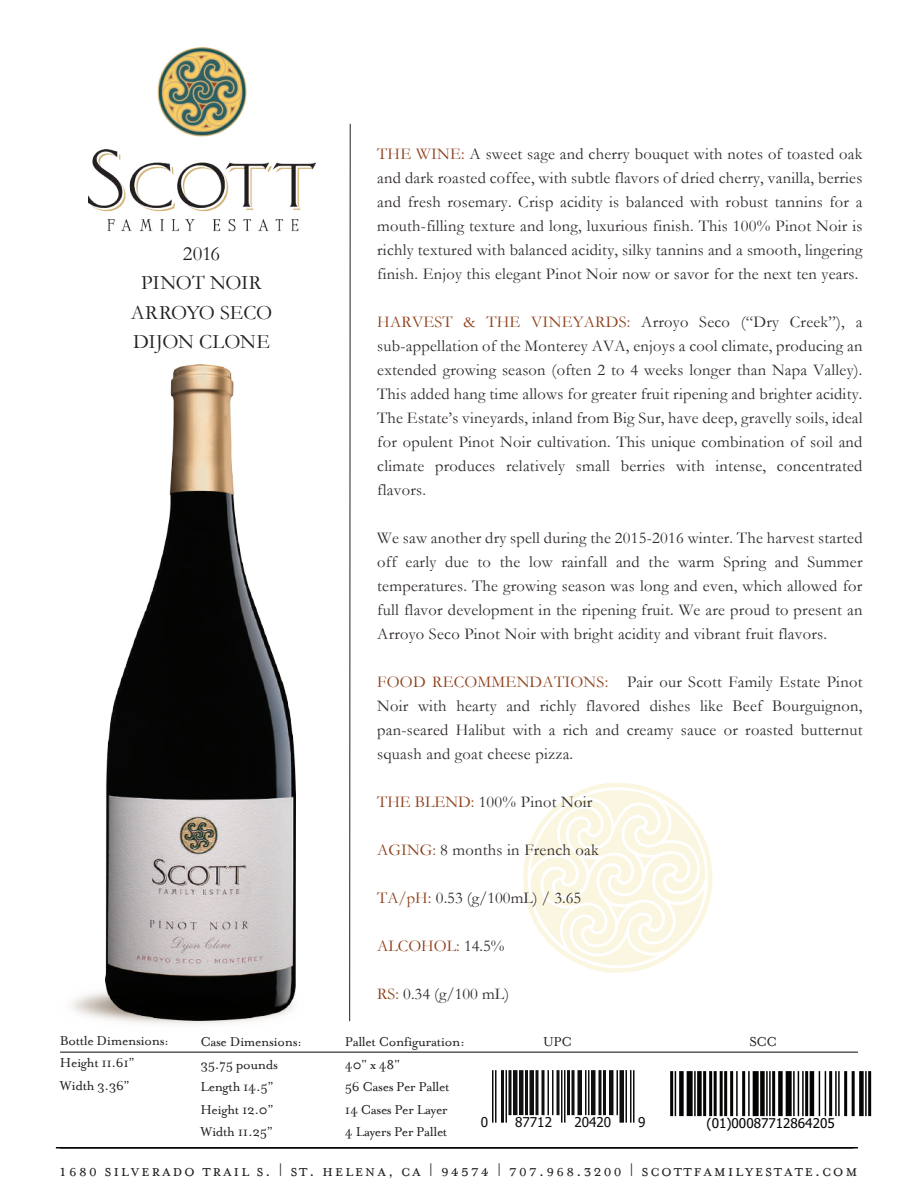
<style>
.page{position:relative;width:918px;height:1188px;background:#fff}
.page>*{position:absolute;margin:0;border:0;box-sizing:border-box;transform-origin:0 0}
.t1{font:20.55px/29.4px "Garamond";letter-spacing:-.01em;color:#231f20;text-align:center}
.t2{font:18px "Mrs Eaves Small Caps";letter-spacing:.09em;color:#231f20}
.t3{font:16.5px/24px "Garamond";letter-spacing:.015em;color:#2d282c;text-align:justify}
.t4{font:16.5px "Garamond";color:#8f401a}
.t5{font:15px/22.5px "Mrs Eaves Roman";letter-spacing:-.025em;color:#231f20}
.t6{font:13.5px "Tahoma";color:#040503}
.t7{font:13.5px "Tahoma";color:#101012}
.s1{color:#8f401a}
.s2{color:#2d282c}
.s3{font-family:"Mrs Eaves Roman"}
</style>
<div class="page">
<svg style="left:523px;top:782px;width:189px;height:191px"></svg>
<svg style="left:349px;top:123px;width:2px;height:810px;background:#908e8e"></svg>
<hr style="left:56px;top:1147px;width:798px;height:2px;background:#040503">
<img style="left:106px;top:364px;width:189px;height:569px">
<img style="left:88px;top:47px;width:227px;height:185px">
<hr style="left:60px;top:1052px;width:798px;height:1px;background:#040503">
<hr style="left:60px;top:1147px;width:798px;height:2px;background:#040503">
<hr style="left:495px;top:1070px;width:1px;height:53px;background:#101012">
<hr style="left:492px;top:1070px;width:2px;height:53px;background:#101012">
<hr style="left:501px;top:1070px;width:3px;height:53px;background:#101012">
<hr style="left:506px;top:1070px;width:1px;height:53px;background:#101012">
<svg style="left:508px;top:1070px;width:4px;height:45px"></svg>
<div style="left:519px;top:1070px;width:5px;height:45px;background:#101012"></div>
<div style="left:513px;top:1070px;width:5px;height:45px;background:#101012"></div>
<hr style="left:525px;top:1070px;width:3px;height:45px;background:#101012">
<hr style="left:530px;top:1070px;width:4px;height:45px;background:#101012">
<hr style="left:542px;top:1070px;width:2px;height:45px;background:#101012">
<hr style="left:536px;top:1070px;width:2px;height:45px;background:#101012">
<hr style="left:552px;top:1070px;width:2px;height:45px;background:#101012">
<hr style="left:548px;top:1070px;width:1px;height:45px;background:#101012">
<svg style="left:556px;top:1070px;width:4px;height:45px"></svg>
<hr style="left:564px;top:1070px;width:2px;height:53px;background:#101012">
<hr style="left:561px;top:1070px;width:1px;height:53px;background:#101012">
<hr style="left:572px;top:1070px;width:2px;height:45px;background:#101012">
<hr style="left:567px;top:1070px;width:3px;height:45px;background:#101012">
<hr style="left:578px;top:1070px;width:4px;height:45px;background:#101012">
<hr style="left:588px;top:1070px;width:2px;height:45px;background:#101012">
<hr style="left:585px;top:1070px;width:1px;height:45px;background:#101012">
<div style="left:591px;top:1070px;width:5px;height:45px;background:#101012"></div>
<hr style="left:603px;top:1070px;width:3px;height:45px;background:#101012">
<svg style="left:598px;top:1070px;width:4px;height:45px"></svg>
<div style="left:609px;top:1070px;width:5px;height:45px;background:#101012"></div>
<hr style="left:616px;top:1070px;width:2px;height:45px;background:#101012">
<hr style="left:620px;top:1070px;width:4px;height:53px;background:#101012">
<hr style="left:633px;top:1070px;width:1px;height:53px;background:#101012">
<hr style="left:630px;top:1070px;width:2px;height:53px;background:#101012">
<hr style="left:626px;top:1070px;width:1px;height:53px;background:#101012">
<img style="left:60px;top:933px;width:291px;height:120px">
<svg style="left:670px;top:1071px;width:202px;height:46px"></svg>
<hr style="left:670px;top:1071px;width:3px;height:45px;background:#040503">
<hr style="left:675px;top:1071px;width:1px;height:45px;background:#040503">
<div style="left:679px;top:1071px;width:5px;height:45px;background:#040503"></div>
<div style="left:687px;top:1071px;width:6px;height:45px;background:#040503"></div>
<hr style="left:694px;top:1071px;width:2px;height:45px;background:#040503">
<div style="left:697px;top:1071px;width:5px;height:45px;background:#040503"></div>
<hr style="left:703px;top:1071px;width:3px;height:45px;background:#040503">
<hr style="left:709px;top:1071px;width:3px;height:45px;background:#040503">
<hr style="left:714px;top:1071px;width:3px;height:45px;background:#040503">
<hr style="left:720px;top:1071px;width:3px;height:45px;background:#040503">
<hr style="left:724px;top:1071px;width:3px;height:45px;background:#040503">
<hr style="left:730px;top:1071px;width:3px;height:45px;background:#040503">
<hr style="left:736px;top:1071px;width:2px;height:45px;background:#040503">
<hr style="left:742px;top:1071px;width:3px;height:45px;background:#040503">
<hr style="left:748px;top:1071px;width:2px;height:45px;background:#040503">
<div style="left:753px;top:1071px;width:6px;height:45px;background:#040503"></div>
<div style="left:760px;top:1071px;width:5px;height:45px;background:#040503"></div>
<hr style="left:766px;top:1071px;width:2px;height:45px;background:#040503">
<hr style="left:769px;top:1071px;width:2px;height:45px;background:#040503">
<hr style="left:772px;top:1071px;width:3px;height:45px;background:#040503">
<div style="left:778px;top:1071px;width:5px;height:45px;background:#040503"></div>
<div style="left:786px;top:1071px;width:6px;height:45px;background:#040503"></div>
<hr style="left:793px;top:1071px;width:2px;height:45px;background:#040503">
<hr style="left:798px;top:1071px;width:1px;height:45px;background:#040503">
<hr style="left:802px;top:1071px;width:2px;height:45px;background:#040503">
<hr style="left:805px;top:1071px;width:3px;height:45px;background:#040503">
<hr style="left:810px;top:1071px;width:4px;height:45px;background:#040503">
<hr style="left:819px;top:1071px;width:1px;height:45px;background:#040503">
<hr style="left:825px;top:1071px;width:1px;height:45px;background:#040503">
<hr style="left:829px;top:1071px;width:3px;height:45px;background:#040503">
<hr style="left:835px;top:1071px;width:2px;height:45px;background:#040503">
<hr style="left:838px;top:1071px;width:2px;height:45px;background:#040503">
<hr style="left:844px;top:1071px;width:3px;height:45px;background:#040503">
<hr style="left:852px;top:1071px;width:3px;height:45px;background:#040503">
<div style="left:859px;top:1071px;width:5px;height:45px;background:#040503"></div>
<hr style="left:865px;top:1071px;width:2px;height:45px;background:#040503">
<hr style="left:868px;top:1071px;width:3px;height:45px;background:#040503">
<p class="t1" style="left:131px;top:238px;width:143px">2016<br>PINOT NOIR<br>ARROYO SECO<br>DIJON CLONE</p>
<p class="t3" style="left:377px;top:141px;width:487px"><span class="s1">THE WINE:</span> A sweet sage and cherry bouquet with notes of toasted oak and dark roasted coffee, with subtle flavors of dried cherry, vanilla, berries and fresh rosemary. Crisp acidity is balanced with robust tannins for a mouth-filling texture and long, luxurious finish. This 100% Pinot Noir is richly textured with balanced acidity, silky tannins and a smooth, lingering finish. Enjoy this elegant Pinot Noir now or savor for the next ten years.</p>
<p class="t3" style="left:377px;top:309px;width:487px"><span class="s1">HARVEST &amp; THE VINEYARDS:</span> Arroyo Seco (“Dry Creek”), a sub-appellation of the Monterey AVA, enjoys a cool climate, producing an extended growing season (often 2 to 4 weeks longer than Napa Valley).<br>This added hang time allows for greater fruit ripening and brighter acidity.<br>The Estate’s vineyards, inland from Big Sur, have deep, gravelly soils, ideal for opulent Pinot Noir cultivation. This unique combination of soil and climate produces relatively small berries with intense, concentrated flavors.</p>
<p class="t3" style="left:377px;top:525px;width:487px">We saw another dry spell during the 2015-2016 winter. The harvest started off early due to the low rainfall and the warm Spring and Summer temperatures. The growing season was long and even, which allowed for full flavor development in the ripening fruit. We are proud to present an Arroyo Seco Pinot Noir with bright acidity and vibrant fruit flavors.</p>
<p class="t3" style="left:377px;top:669px;width:487px"><span class="s1">FOOD RECOMMENDATIONS:</span> Pair our Scott Family Estate Pinot Noir with hearty and richly flavored dishes like Beef Bourguignon, pan-seared Halibut with a rich and creamy sauce or roasted butternut squash and goat cheese pizza.</p>
<p class="t3" style="left:377px;top:789px;width:217px"><span class="s1">THE BLEND:</span> 100% Pinot Noir</p>
<p class="t3" style="left:377px;top:837px;width:223px"><span class="s1">AGING:</span> 8 months in French oak</p>
<p class="t3" style="left:377px;top:885px;width:205px"><span class="s1">TA/pH:</span> 0.53 (g/100mL) / 3.65</p>
<p class="t4" style="left:377px;top:935px;width:129px">ALCOHOL: <span class="s2">14.5%</span></p>
<p class="t3" style="left:377px;top:981px;width:133px"><span class="s1">RS:</span> 0.34 (g/100 mL)</p>
<p class="t5" style="left:60px;top:1029px;width:111px">Bottle Dimensions:</p>
<p class="t5" style="left:543px;top:1031px;width:30px">UPC</p>
<p class="t5" style="left:749px;top:1031px;width:29px">SCC</p>
<p class="t5" style="left:60px;top:1052px;width:76px">Height 11.61”<br>Width 3.36”</p>
<p class="t7" style="left:481px;top:1113px;width:9px">0</p>
<p class="t7" style="left:515px;top:1113px;width:38px">87712</p>
<p class="t7" style="left:574px;top:1113px;width:38px">20420</p>
<p class="t7" style="left:638px;top:1113px;width:9px">9</p>
<p class="t6" style="left:707px;top:1114px;width:130px">(01)00087712864205</p>
<p class="t5" style="left:200px;top:1031px;width:103px">Case Dimensions:<br>35.75 pounds<br>Length 14.5”<br>Height 12.0”<br>Width 11.25”</p>
<p class="t5" style="left:345px;top:1031px;width:122px">Pallet Configuration:<br>40" x 48"<br>56 Cases Per Pallet<br>14 Cases Per Layer<br>4 Layers Per Pallet</p>
<p class="t2" style="left:59px;top:1161px;width:800px">1680 silverado trail s. <span class="s3">|</span> st. helena, ca <span class="s3">|</span> 94574 <span class="s3">|</span> 707.968.3200 <span class="s3">|</span> scottfamilyestate.com</p>
</div>
